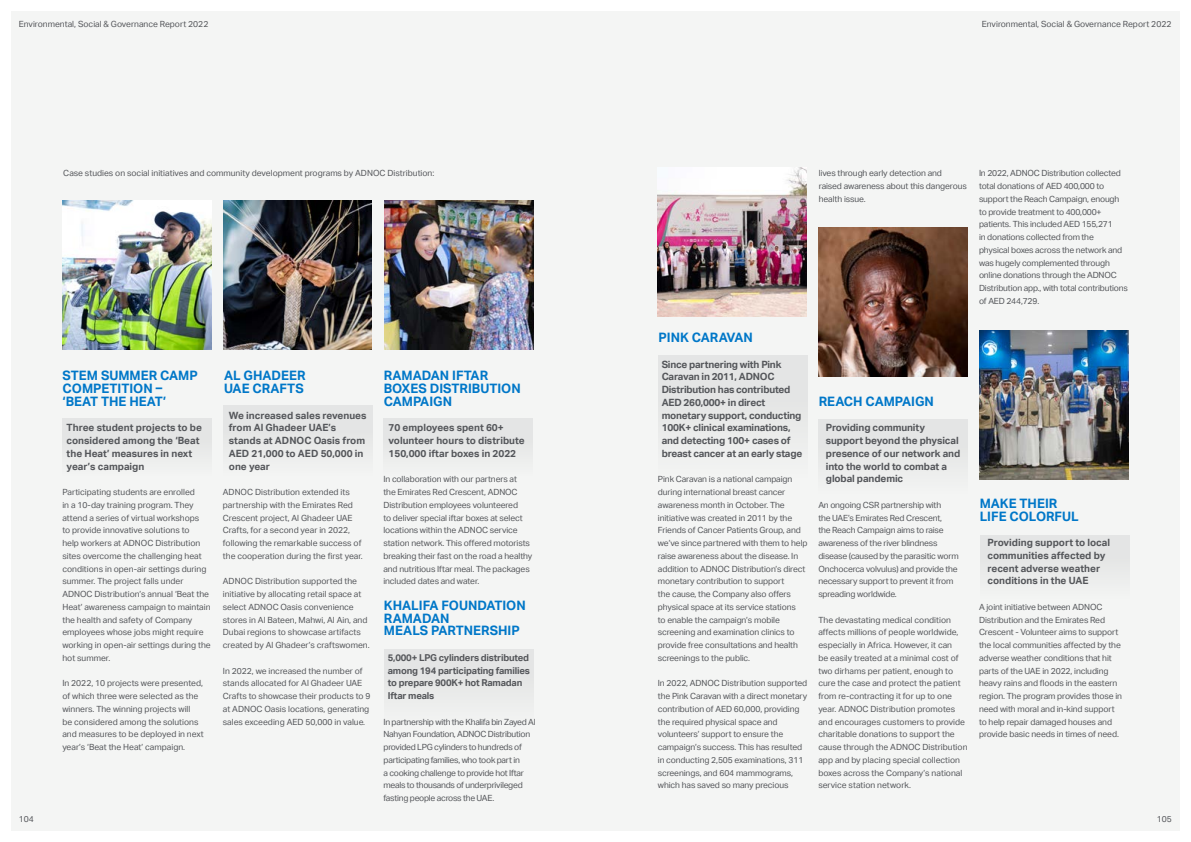
<style>
.page{position:relative;width:1191px;height:842px;background:#fff}
.page>*{position:absolute;margin:0;border:0;box-sizing:border-box;transform-origin:0 0}
.t1{font:700 13px/12.8px "ADNOC Sans";color:#0077c8}
.t2{font:700 10px/12.8px "ADNOC Sans";letter-spacing:-.01em;color:#54565a}
.t3{font:700 9.5px/12.7px "ADNOC Sans";letter-spacing:-.02em;color:#54565a}
.t4{font:8.5px/12.8px "ADNOC Sans";letter-spacing:-.01em;color:#54565a}
.t5{font:8.5px/12.8px "ADNOC Sans";letter-spacing:-.03em;color:#54565a}
</style>
<div class="page">
<div style="left:11px;top:11px;width:1168px;height:820px;background:#f4f5f4"></div>
<div style="left:818px;top:419px;width:149px;height:76px;background:#e7e8e8"></div>
<div style="left:979px;top:535px;width:150px;height:65px;background:#e8e9e8"></div>
<div style="left:62px;top:418px;width:150px;height:59px;background:#e7e8e8"></div>
<div style="left:383px;top:418px;width:150px;height:59px;background:#e7e8e8"></div>
<div style="left:384px;top:649px;width:149px;height:77px;background:#e7e8e8"></div>
<div style="left:658px;top:356px;width:149px;height:125px;background:#e8e9e8"></div>
<div style="left:223px;top:406px;width:149px;height:71px;background:#e8e9e8"></div>
<img style="left:62px;top:201px;width:149px;height:149px">
<img style="left:223px;top:201px;width:149px;height:149px">
<img style="left:384px;top:201px;width:149px;height:149px">
<img style="left:658px;top:167px;width:148px;height:149px">
<img style="left:819px;top:227px;width:148px;height:149px">
<img style="left:979px;top:331px;width:149px;height:149px">
<p class="t4" style="left:19px;top:18px;width:191px">Environmental, Social &amp; Governance Report 2022</p>
<p class="t4" style="left:981px;top:18px;width:191px">Environmental, Social &amp; Governance Report 2022</p>
<p class="t4" style="left:63px;top:167px;width:372px">Case studies on social initiatives and community development programs by ADNOC Distribution:</p>
<h1 class="t1" style="left:63px;top:369px;width:137px">STEM SUMMER CAMP<br>COMPETITION – ‘BEAT THE HEAT’</h1>
<h1 class="t1" style="left:224px;top:369px;width:83px">AL GHADEER<br>UAE CRAFTS</h1>
<h1 class="t1" style="left:384px;top:369px;width:138px">RAMADAN IFTAR<br>BOXES DISTRIBUTION<br>CAMPAIGN</h1>
<p class="t2" style="left:67px;top:421px;width:137px">Three student projects to be considered among the ‘Beat the Heat’ measures in next year’s campaign</p>
<p class="t4" style="left:62px;top:486px;width:150px">Participating students are enrolled<br>in a 10-day training program. They attend a series of virtual workshops<br>to provide innovative solutions to<br>help workers at ADNOC Distribution sites overcome the challenging heat conditions in open-air settings during summer. The project falls under ADNOC Distribution’s annual ‘Beat the Heat’ awareness campaign to maintain the health and safety of Company employees whose jobs might require working in open-air settings during the hot summer.</p>
<p class="t4" style="left:62px;top:677px;width:143px">In 2022, 10 projects were presented, of which three were selected as the winners. The winning projects will<br>be considered among the solutions and measures to be deployed in next year’s ‘Beat the Heat’ campaign.</p>
<p class="t2" style="left:229px;top:409px;width:139px">We increased sales revenues from Al Ghadeer UAE’s stands at ADNOC Oasis from<br>AED 21,000 to AED 50,000 in one year</p>
<p class="t4" style="left:223px;top:486px;width:141px">ADNOC Distribution extended its partnership with the Emirates Red Crescent project, Al Ghadeer UAE Crafts, for a second year in 2022, following the remarkable success of the cooperation during the first year.</p>
<p class="t4" style="left:223px;top:575px;width:148px">ADNOC Distribution supported the initiative by allocating retail space at select ADNOC Oasis convenience stores in Al Bateen, Mahwi, Al Ain, and Dubai regions to showcase artifacts created by Al Ghadeer’s craftswomen.</p>
<p class="t4" style="left:223px;top:664px;width:149px">In 2022, we increased the number of stands allocated for Al Ghadeer UAE Crafts to showcase their products to 9 at ADNOC Oasis locations, generating sales exceeding AED 50,000 in value.</p>
<p class="t2" style="left:388px;top:421px;width:138px">70 employees spent 60+ volunteer hours to distribute<br>150,000 iftar boxes in 2022</p>
<p class="t4" style="left:383px;top:473px;width:150px">In collaboration with our partners at<br>the Emirates Red Crescent, ADNOC Distribution employees volunteered<br>to deliver special iftar boxes at select locations within the ADNOC service station network. This offered motorists breaking their fast on the road a healthy and nutritious Iftar meal. The packages included dates and water.</p>
<h1 class="t1" style="left:384px;top:599px;width:143px">KHALIFA FOUNDATION<br>RAMADAN<br>MEALS PARTNERSHIP</h1>
<p class="t3" style="left:388px;top:651px;width:144px">5,000+ LPG cylinders distributed among 194 participating families to prepare 900K+ hot Ramadan<br>Iftar meals</p>
<p class="t5" style="left:383px;top:715px;width:154px">In partnership with the Khalifa bin Zayed Al Nahyan Foundation, ADNOC Distribution provided LPG cylinders to hundreds of participating families, who took part in<br>a cooking challenge to provide hot Iftar meals to thousands of underprivileged fasting people across the UAE.</p>
<p class="t4" style="left:819px;top:167px;width:149px">lives through early detection and raised awareness about this dangerous health issue.</p>
<h1 class="t1" style="left:658px;top:331px;width:96px">PINK CARAVAN</h1>
<p class="t2" style="left:661px;top:358px;width:142px">Since partnering with Pink<br>Caravan in 2011, ADNOC<br>Distribution has contributed<br>AED 260,000+ in direct monetary support, conducting<br>100K+ clinical examinations, and detecting 100+ cases of breast cancer at an early stage</p>
<p class="t4" style="left:658px;top:473px;width:151px">Pink Caravan is a national campaign during international breast cancer awareness month in October. The initiative was created in 2011 by the Friends of Cancer Patients Group, and we’ve since partnered with them to help raise awareness about the disease. In addition to ADNOC Distribution’s direct monetary contribution to support<br>the cause, the Company also offers physical space at its service stations<br>to enable the campaign’s mobile screening and examination clinics to provide free consultations and health screenings to the public.</p>
<p class="t4" style="left:658px;top:677px;width:151px">In 2022, ADNOC Distribution supported the Pink Caravan with a direct monetary contribution of AED 60,000, providing the required physical space and volunteers’ support to ensure the campaign’s success. This has resulted in conducting 2,505 examinations, 311 screenings, and 604 mammograms, which has saved so many precious</p>
<h1 class="t1" style="left:819px;top:395px;width:117px">REACH CAMPAIGN</h1>
<p class="t2" style="left:826px;top:421px;width:136px">Providing community support beyond the physical presence of our network and into the world to combat a global pandemic</p>
<p class="t4" style="left:818px;top:498px;width:142px">An ongoing CSR partnership with<br>the UAE’s Emirates Red Crescent,<br>the Reach Campaign aims to raise awareness of the river blindness disease (caused by the parasitic worm Onchocerca volvulus) and provide the necessary support to prevent it from spreading worldwide.</p>
<p class="t4" style="left:818px;top:613px;width:151px">The devastating medical condition affects millions of people worldwide, especially in Africa. However, it can<br>be easily treated at a minimal cost of two dirhams per patient, enough to cure the case and protect the patient from re-contracting it for up to one year. ADNOC Distribution promotes and encourages customers to provide charitable donations to support the cause through the ADNOC Distribution app and by placing special collection boxes across the Company’s national service station network.</p>
<p class="t4" style="left:979px;top:167px;width:150px">In 2022, ADNOC Distribution collected total donations of AED 400,000 to support the Reach Campaign, enough to provide treatment to 400,000+ patients. This included AED 155,271<br>in donations collected from the<br>physical boxes across the network and was hugely complemented through online donations through the ADNOC Distribution app., with total contributions of AED 244,729.</p>
<h1 class="t1" style="left:979px;top:497px;width:101px">MAKE THEIR<br>LIFE COLORFUL</h1>
<p class="t2" style="left:987px;top:536px;width:124px">Providing support to local communities affected by recent adverse weather conditions in the UAE</p>
<p class="t4" style="left:979px;top:600px;width:145px">A joint initiative between ADNOC Distribution and the Emirates Red Crescent - Volunteer aims to support the local communities affected by the adverse weather conditions that hit parts of the UAE in 2022, including heavy rains and floods in the eastern region. The program provides those in need with moral and in-kind support to help repair damaged houses and provide basic needs in times of need.</p>
<p class="t4" style="left:19px;top:813px;width:17px">104</p>
<p class="t4" style="left:1156px;top:813px;width:17px">105</p>
</div>
